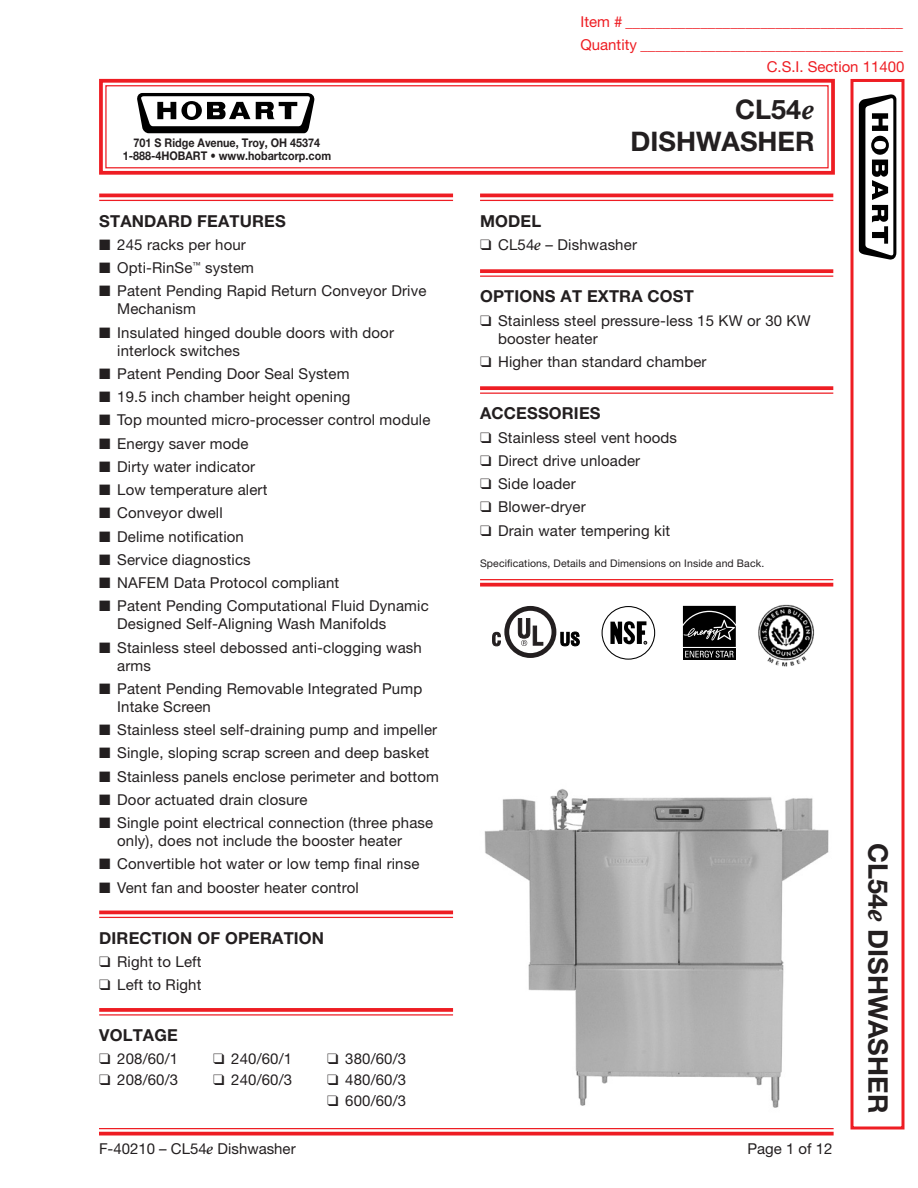
<style>
.page{position:relative;width:918px;height:1188px;background:#fff}
.page>*{position:absolute;margin:0;border:0;box-sizing:border-box;transform-origin:0 0}
.t1{font:700 27px "Helvetica Neue LT Std";color:#231f20}
.Heading_w_line_above{font:700 16.5px "Helvetica Neue LT Std";letter-spacing:.01em;color:#231f20}
.Body_Text-Headings{font:700 16.5px "Helvetica Neue LT Std";letter-spacing:.01em;color:#231f20}
.List_Paragraph{font:15px/18px "Helvetica Neue LT Std";letter-spacing:.01em;color:#231f20}
.t2{font:15px "Helvetica Neue LT Std";color:#ee1d23}
.Bottom_Line{font:15px "Helvetica Neue LT Std";color:#231f20}
.t3{font:700 12px "Helvetica Neue LT Std";color:#231f20;scale:.9 1}
.Body_Text-Back{font:10.5px "Helvetica Neue LT Std";letter-spacing:.01em;color:#231f20}
.s1{font-family:"Clearface Std";font-weight:800;font-style:italic}
.s2{font-family:"Clearface Std";font-weight:700;font-style:italic}
</style>
<div class="page">
<svg style="left:99px;top:78px;width:736px;height:97px"></svg>
<div style="left:105px;top:85px;width:724px;height:83px;border:1px solid #ee1d23"></div>
<div style="left:850px;top:79px;width:54px;height:1051px;border:3px solid #ee1d23"></div>
<hr style="left:99px;top:1128px;width:735px;height:1px;background:#ee1d23">
<svg style="left:99px;top:1132px;width:735px;height:4px;background:#f0393e"></svg>
<svg style="left:137px;top:93px;width:178px;height:40px"></svg>
<svg style="left:859px;top:94px;width:37px;height:166px"></svg>
<div style="left:504px;top:606px;width:52px;height:52px;border:5px solid #231f20;border-radius:50%"></div>
<svg style="left:518px;top:618px;width:26px;height:28px"></svg>
<svg style="left:492px;top:631px;width:9px;height:16px"></svg>
<svg style="left:560px;top:631px;width:20px;height:16px"></svg>
<img style="left:484px;top:789px;width:345px;height:319px">
<hr style="left:99px;top:194px;width:354px;height:3px;background:#ee1d23">
<hr style="left:99px;top:200px;width:354px;height:1px;background:#ee1d23">
<hr style="left:99px;top:911px;width:354px;height:3px;background:#ee1d23">
<hr style="left:99px;top:917px;width:354px;height:1px;background:#ee1d23">
<svg style="left:99px;top:1008px;width:354px;height:4px"></svg>
<hr style="left:99px;top:1014px;width:354px;height:2px;background:#ee1d23">
<hr style="left:480px;top:194px;width:353px;height:3px;background:#ee1d23">
<hr style="left:480px;top:200px;width:353px;height:1px;background:#ee1d23">
<svg style="left:480px;top:269px;width:353px;height:4px"></svg>
<hr style="left:480px;top:276px;width:353px;height:1px;background:#ee1d23">
<svg style="left:480px;top:386px;width:353px;height:4px"></svg>
<hr style="left:480px;top:393px;width:353px;height:1px;background:#ee1d23">
<hr style="left:480px;top:579px;width:353px;height:1px;background:#ee1d23">
<svg style="left:480px;top:583px;width:353px;height:4px"></svg>
<div style="left:602px;top:606px;width:53px;height:54px;border:1px solid #000;border-radius:50%"></div>
<svg style="left:610px;top:621px;width:37px;height:23px"></svg>
<svg style="left:682px;top:605px;width:54px;height:55px;background:#2f2f2f"></svg>
<img style="left:758px;top:604px;width:57px;height:63px">
<p class="t2" style="left:580px;top:13px;width:324px">Item # _____________________________________</p>
<p class="t2" style="left:580px;top:36px;width:324px">Quantity ___________________________________</p>
<p class="t2" style="left:767px;top:58px;width:139px">C.S.I. Section 11400</p>
<p class="t1" style="left:735px;top:93px;width:81px">CL54<span class="s1">e</span></p>
<p class="t3" style="left:134px;top:135px;width:209px">701 S Ridge Avenue, Troy, OH 45374</p>
<p class="t1" style="left:631px;top:124px;width:186px">DISHWASHER</p>
<p class="t3" style="left:123px;top:148px;width:233px">1-888-4HOBART • www.hobartcorp.com</p>
<p class="Heading_w_line_above" style="left:99px;top:210px;width:188px">STANDARD FEATURES</p>
<p class="List_Paragraph" style="left:99px;top:235px;width:148px">■ 245 racks per hour</p>
<p class="List_Paragraph" style="left:99px;top:259px;width:156px">■ Opti-RinSe<sup>™</sup> system</p>
<p class="List_Paragraph" style="left:117px;top:282px;width:311px;text-indent:-18px">■ Patent Pending Rapid Return Conveyor Drive<br>Mechanism</p>
<p class="List_Paragraph" style="left:117px;top:323px;width:278px;text-indent:-18px">■ Insulated hinged double doors with door interlock switches</p>
<p class="List_Paragraph" style="left:99px;top:364px;width:252px">■ Patent Pending Door Seal System</p>
<p class="List_Paragraph" style="left:99px;top:388px;width:253px">■ 19.5 inch chamber height opening</p>
<p class="List_Paragraph" style="left:99px;top:411px;width:333px">■ Top mounted micro-processer control module</p>
<p class="List_Paragraph" style="left:99px;top:434px;width:151px">■ Energy saver mode</p>
<p class="List_Paragraph" style="left:99px;top:457px;width:157px">■ Dirty water indicator</p>
<p class="List_Paragraph" style="left:99px;top:481px;width:170px">■ Low temperature alert</p>
<p class="List_Paragraph" style="left:99px;top:504px;width:125px">■ Conveyor dwell</p>
<p class="List_Paragraph" style="left:99px;top:527px;width:146px">■ Delime notification</p>
<p class="List_Paragraph" style="left:99px;top:550px;width:153px">■ Service diagnostics</p>
<p class="List_Paragraph" style="left:99px;top:574px;width:242px">■ NAFEM Data Protocol compliant</p>
<p class="List_Paragraph" style="left:117px;top:597px;width:313px;text-indent:-18px">■ Patent Pending Computational Fluid Dynamic<br>Designed Self-Aligning Wash Manifolds</p>
<p class="List_Paragraph" style="left:117px;top:638px;width:306px;text-indent:-18px">■ Stainless steel debossed anti-clogging wash arms</p>
<p class="List_Paragraph" style="left:117px;top:679px;width:307px;text-indent:-18px">■ Patent Pending Removable Integrated Pump<br>Intake Screen</p>
<p class="List_Paragraph" style="left:99px;top:721px;width:340px">■ Stainless steel self-draining pump and impeller</p>
<p class="List_Paragraph" style="left:99px;top:744px;width:332px">■ Single, sloping scrap screen and deep basket</p>
<p class="List_Paragraph" style="left:99px;top:767px;width:341px">■ Stainless panels enclose perimeter and bottom</p>
<p class="List_Paragraph" style="left:99px;top:790px;width:210px">■ Door actuated drain closure</p>
<p class="List_Paragraph" style="left:117px;top:814px;width:318px;text-indent:-18px">■ Single point electrical connection (three phase only), does not include the booster heater</p>
<p class="List_Paragraph" style="left:99px;top:855px;width:322px">■ Convertible hot water or low temp final rinse</p>
<p class="List_Paragraph" style="left:99px;top:878px;width:261px">■ Vent fan and booster heater control</p>
<p class="Heading_w_line_above" style="left:99px;top:927px;width:226px">DIRECTION OF OPERATION</p>
<p class="List_Paragraph" style="left:99px;top:952px;width:104px">❑ Right to Left</p>
<p class="List_Paragraph" style="left:99px;top:976px;width:104px">❑ Left to Right</p>
<p class="Heading_w_line_above" style="left:99px;top:1025px;width:80px">VOLTAGE</p>
<p class="List_Paragraph" style="left:99px;top:1050px;width:81px">❑ 208/60/1</p>
<p class="List_Paragraph" style="left:213px;top:1050px;width:81px">❑ 240/60/1</p>
<p class="List_Paragraph" style="left:327px;top:1050px;width:81px">❑ 380/60/3</p>
<p class="List_Paragraph" style="left:99px;top:1071px;width:81px">❑ 208/60/3</p>
<p class="List_Paragraph" style="left:213px;top:1071px;width:81px">❑ 240/60/3</p>
<p class="List_Paragraph" style="left:327px;top:1071px;width:81px">❑ 480/60/3</p>
<p class="List_Paragraph" style="left:327px;top:1092px;width:81px">❑ 600/60/3</p>
<p class="Heading_w_line_above" style="left:480px;top:210px;width:63px">MODEL</p>
<p class="List_Paragraph" style="left:480px;top:235px;width:158px">❑ CL54<span class="s2">e</span> – Dishwasher</p>
<p class="Body_Text-Headings" style="left:480px;top:286px;width:215px">OPTIONS AT EXTRA COST</p>
<p class="List_Paragraph" style="left:498px;top:311px;width:314px;text-indent:-18px">❑ Stainless steel pressure-less 15 KW or 30 KW booster heater</p>
<p class="List_Paragraph" style="left:480px;top:352px;width:228px">❑ Higher than standard chamber</p>
<p class="Heading_w_line_above" style="left:480px;top:403px;width:122px">ACCESSORIES</p>
<p class="List_Paragraph" style="left:480px;top:428px;width:199px">❑ Stainless steel vent hoods</p>
<p class="List_Paragraph" style="left:480px;top:451px;width:162px">❑ Direct drive unloader</p>
<p class="List_Paragraph" style="left:480px;top:475px;width:97px">❑ Side loader</p>
<p class="List_Paragraph" style="left:480px;top:498px;width:107px">❑ Blower-dryer</p>
<p class="List_Paragraph" style="left:480px;top:521px;width:192px">❑ Drain water tempering kit</p>
<p class="Body_Text-Back" style="left:480px;top:557px;width:286px">Specifications, Details and Dimensions on Inside and Back.</p>
<p class="Bottom_Line" style="left:99px;top:1140px;width:198px">F-40210 – CL54<span class="s2">e</span> Dishwasher</p>
<p class="Bottom_Line" style="left:747px;top:1140px;width:87px">Page 1 of 12</p>
<p class="t1" style="left:895px;top:843px;width:272px;rotate:90deg">CL54<span class="s1">e</span> DISHWASHER</p>
</div>
